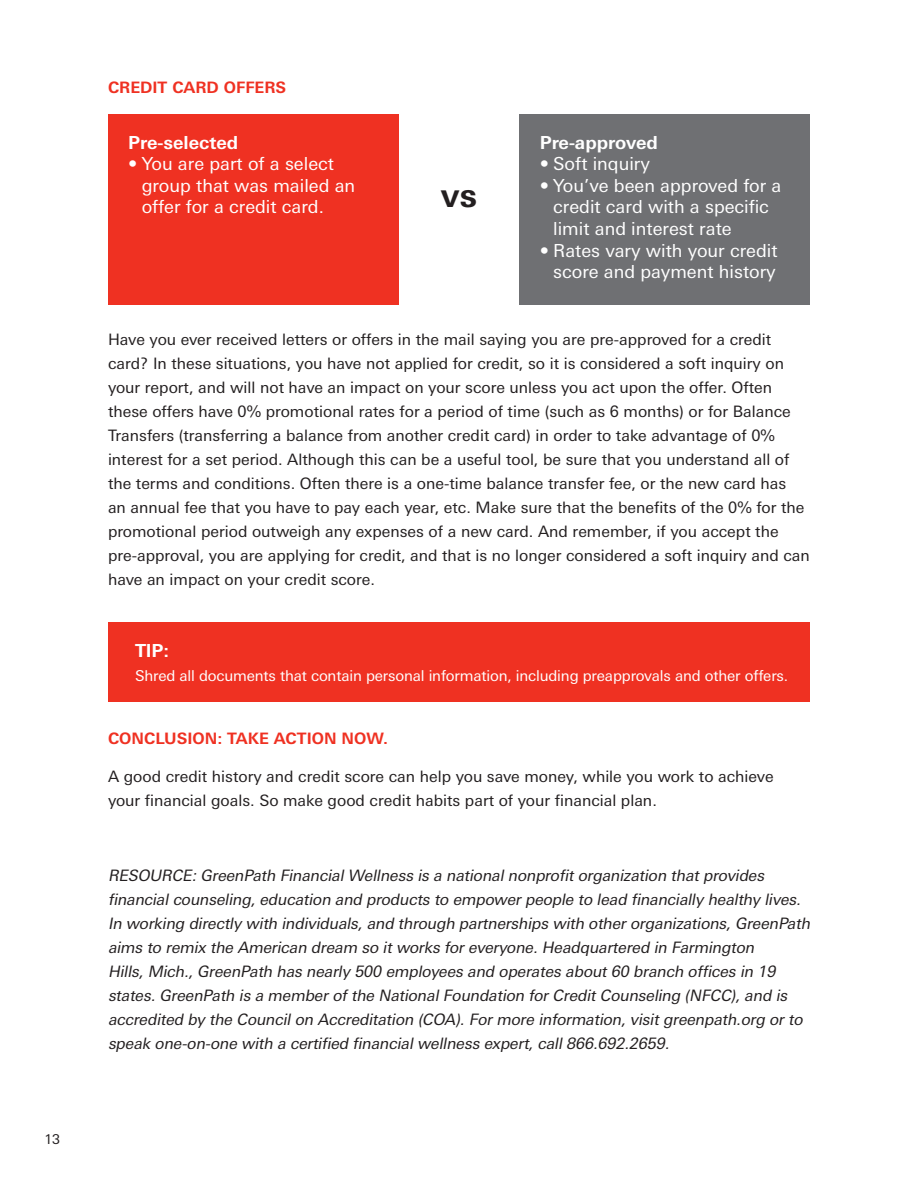
<style>
.page{position:relative;width:918px;height:1188px;background:#fff}
.page>*{position:absolute;margin:0;border:0;box-sizing:border-box;transform-origin:0 0}
.t1{font:700 33px "Univers Nextfor GTB";color:#231f20}
.t2{font:18px/21.6px "Univers Nextfor GTB";color:#fff}
.t3{font:700 18px "Univers Nextfor GTB";color:#fff}
.t4{font:15.75px/24px "Univers Nextfor GTB";color:#231f20}
.t5{font:italic 15.75px/24px "Univers Nextfor GTB";color:#231f20}
.t6{font:700 15.75px "Univers Nextfor GTB";color:#ef3122}
.t7{font:15px "Univers Nextfor GTB";letter-spacing:-.01em;color:#fff}
.t8{font:13.5px "Univers Nextfor GTB";color:#231f20}
</style>
<div class="page">
<div style="left:108px;top:622px;width:702px;height:80px;background:#ef3122"></div>
<div style="left:108px;top:114px;width:291px;height:191px;background:#ef3122"></div>
<div style="left:519px;top:114px;width:291px;height:191px;background:#6f7073"></div>
<p class="t8" style="left:44px;top:1130px;width:17px">13</p>
<p class="t6" style="left:108px;top:76px;width:180px">CREDIT CARD OFFERS</p>
<p class="t3" style="left:128px;top:129px;width:112px">Pre-selected</p>
<p class="t2" style="left:142px;top:152px;width:215px;text-indent:-14px">• You are part of a select group that was mailed an offer for a credit card.</p>
<p class="t1" style="left:441px;top:172px;width:38px">vs</p>
<p class="t3" style="left:540px;top:129px;width:120px">Pre-approved</p>
<p class="t2" style="left:540px;top:152px;width:112px">• Soft inquiry</p>
<p class="t2" style="left:553px;top:173px;width:230px;text-indent:-14px">• You’ve been approved for a credit card with a specific limit and interest rate</p>
<p class="t2" style="left:540px;top:238px;width:239px;text-align:right">• Rates vary with your credit score and payment history</p>
<p class="t4" style="left:108px;top:326px;width:703px">Have you ever received letters or offers in the mail saying you are pre-approved for a credit card? In these situations, you have not applied for credit, so it is considered a soft inquiry on your report, and will not have an impact on your score unless you act upon the offer. Often these offers have 0% promotional rates for a period of time (such as 6 months) or for Balance Transfers (transferring a balance from another credit card) in order to take advantage of 0% interest for a set period. Although this can be a useful tool, be sure that you understand all of the terms and conditions. Often there is a one-time balance transfer fee, or the new card has<br>an annual fee that you have to pay each year, etc. Make sure that the benefits of the 0% for the promotional period outweigh any expenses of a new card. And remember, if you accept the pre-approval, you are applying for credit, and that is no longer considered a soft inquiry and can have an impact on your credit score.</p>
<p class="t3" style="left:135px;top:638px;width:36px">TIP:</p>
<p class="t7" style="left:135px;top:665px;width:655px">Shred all documents that contain personal information, including preapprovals and other offers.</p>
<p class="t6" style="left:108px;top:728px;width:282px">CONCLUSION: TAKE ACTION NOW.</p>
<p class="t4" style="left:108px;top:763px;width:667px">A good credit history and credit score can help you save money, while you work to achieve your financial goals. So make good credit habits part of your financial plan.</p>
<p class="t5" style="left:108px;top:862px;width:707px">RESOURCE:GreenPath FinancialWellness is a nationalnonprofitorganization thatprovides financialcounseling,education and products to empowerpeople to lead financially healthy lives.<br>In working directly with individuals,and through partnerships with otherorganizations,GreenPath aims to remix the American dream so itworks foreveryone.Headquartered in Farmington Hills,Mich.,GreenPath has nearly 500 employees and operates about60 branch offices in 19 states.GreenPath is a memberofthe NationalFoundation forCreditCounseling (NFCC),and is accredited by the Councilon Accreditation (COA).Formore information,visitgreenpath.org orto speak one-on-one with a certified financialwellness expert,call866.692.2659.</p>
</div>
